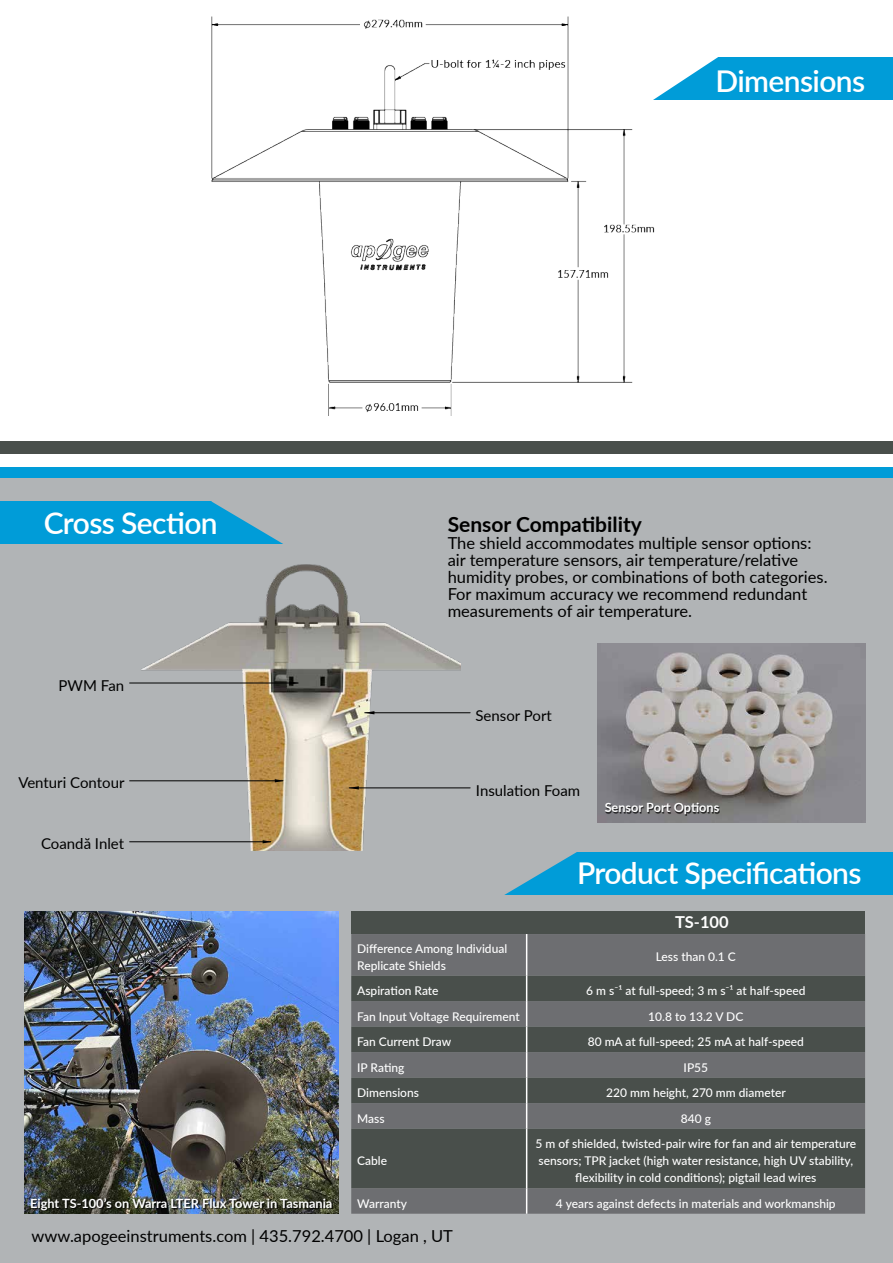
<style>
.page{position:relative;width:893px;height:1263px;background:#b1b4b6}
.page>*{position:absolute;margin:0;border:0;box-sizing:border-box;transform-origin:0 0}
.t1{font:600 30px "Lato";letter-spacing:-.02em;color:#fff}
.t2{font:700 21px "Lato";color:#000}
.t3{font:16.5px/17px "Lato";color:#000}
.t4{font:700 16.5px "Lato";color:#fff}
.t5{font:15px "Lato";color:#000}
.t6{font:700 12.75px "Lato";color:#fff}
.t7{font:500 12px/17px "Lato";color:#fff}
</style>
<div class="page">
<div style="left:0;top:501px;width:303px;height:43px;background:#009cd8"></div>
<svg style="left:211px;top:501px;width:92px;height:43px"></svg>
<div style="left:0;top:0;width:893px;height:468px;background:#fff"></div>
<div style="left:476px;top:853px;width:417px;height:42px;background:#009cd8"></div>
<svg style="left:476px;top:852px;width:116px;height:43px"></svg>
<div style="left:634px;top:58px;width:259px;height:42px;background:#009cd8"></div>
<svg style="left:658px;top:57px;width:63px;height:40px"></svg>
<div style="left:0;top:465px;width:893px;height:13px;background:#009cd8"></div>
<div style="left:0;top:454px;width:893px;height:13px;background:#fff"></div>
<div style="left:0;top:441px;width:893px;height:13px;background:#494f4b"></div>
<img style="left:139px;top:564px;width:322px;height:287px">
<hr style="left:365px;top:712px;width:105px;height:1px;background:#000">
<svg style="left:365px;top:711px;width:9px;height:3px"></svg>
<hr style="left:349px;top:787px;width:121px;height:1px;background:#000">
<svg style="left:349px;top:786px;width:10px;height:3px"></svg>
<hr style="left:130px;top:683px;width:168px;height:1px;background:#000">
<svg style="left:289px;top:681px;width:10px;height:4px"></svg>
<hr style="left:130px;top:780px;width:153px;height:1px;background:#000">
<svg style="left:275px;top:779px;width:9px;height:3px"></svg>
<hr style="left:130px;top:841px;width:141px;height:1px;background:#000">
<svg style="left:263px;top:840px;width:8px;height:3px"></svg>
<img style="left:212px;top:16px;width:446px;height:399px">
<div style="left:351px;top:911px;width:514px;height:23px;background:#494f4b"></div>
<div style="left:351px;top:934px;width:514px;height:280px;background:#6d6e71"></div>
<svg style="left:351px;top:976px;width:514px;height:212px;background:#575b5a"></svg>
<hr style="left:526px;top:934px;width:1px;height:42px;background:#fff">
<svg style="left:526px;top:976px;width:1px;height:153px"></svg>
<hr style="left:526px;top:1129px;width:1px;height:59px;background:#fff">
<svg style="left:526px;top:1188px;width:1px;height:26px"></svg>
<img style="left:597px;top:643px;width:268px;height:179px">
<img style="left:24px;top:911px;width:315px;height:303px">
<div style="left:32px;top:1199px;width:301px;height:12px;background:#000;opacity:.75"></div>
<div style="left:606px;top:804px;width:114px;height:11px;background:#000;opacity:.75"></div>
<h1 class="t1" style="left:715px;top:59px;width:151px">Dimensions</h1>
<h1 class="t1" style="left:44px;top:502px;width:176px">Cross Section</h1>
<p class="t5" style="left:59px;top:675px;width:67px">PWM Fan</p>
<p class="t5" style="left:18px;top:772px;width:108px">Venturi Contour</p>
<p class="t5" style="left:41px;top:832px;width:85px">Coandă Inlet</p>
<p class="t6" style="left:30px;top:1194px;width:304px">Eight TS-100’s on Warra LTER Flux Tower in Tasmania</p>
<h2 class="t2" style="left:448px;top:508px;width:196px">Sensor Compatibility</h2>
<p class="t3" style="left:448px;top:533px;width:381px">The shield accommodates multiple sensor options: air temperature sensors, air temperature/relative humidity probes, or combinations of both categories.<br>For maximum accuracy we recommend redundant measurements of air temperature.</p>
<p class="t5" style="left:476px;top:704px;width:78px">Sensor Port</p>
<p class="t5" style="left:476px;top:779px;width:106px">Insulation Foam</p>
<p class="t6" style="left:605px;top:798px;width:116px">Sensor Port Options</p>
<h1 class="t1" style="left:577px;top:851px;width:286px">Product Specifications</h1>
<h3 class="t4" style="left:675px;top:910px;width:55px">TS-100</h3>
<p class="t7" style="left:357px;top:939px;width:152px">Difference Among Individual<br>Replicate Shields</p>
<p class="t7" style="left:656px;top:948px;width:82px">Less than 0.1 C</p>
<p class="t7" style="left:357px;top:982px;width:83px">Aspiration Rate</p>
<p class="t7" style="left:586px;top:982px;width:221px">6 m s⁻¹ at full-speed; 3 m s⁻¹ at half-speed</p>
<p class="t7" style="left:357px;top:1007px;width:164px">Fan Input Voltage Requirement</p>
<p class="t7" style="left:648px;top:1007px;width:97px">10.8 to 13.2 V DC</p>
<p class="t7" style="left:357px;top:1033px;width:95px">Fan Current Draw</p>
<p class="t7" style="left:588px;top:1033px;width:218px">80 mA at full-speed; 25 mA at half-speed</p>
<p class="t7" style="left:357px;top:1058px;width:49px">IP Rating</p>
<p class="t7" style="left:684px;top:1058px;width:26px">IP55</p>
<p class="t7" style="left:357px;top:1084px;width:63px">Dimensions</p>
<p class="t7" style="left:606px;top:1084px;width:181px">220 mm height, 270 mm diameter</p>
<p class="t7" style="left:357px;top:1109px;width:29px">Mass</p>
<p class="t7" style="left:681px;top:1109px;width:32px">840 g</p>
<p class="t7" style="left:357px;top:1152px;width:31px">Cable</p>
<p class="t7" style="left:535px;top:1135px;width:322px;text-align:center">5 m of shielded, twisted-pair wire for fan and air temperature sensors; TPR jacket (high water resistance, high UV stability, flexibility in cold conditions); pigtail lead wires</p>
<p class="t7" style="left:357px;top:1194px;width:51px">Warranty</p>
<p class="t7" style="left:556px;top:1194px;width:281px">4 years against defects in materials and workmanship</p>
<h3 class="t3" style="left:32px;top:1226px;width:423px">www.apogeeinstruments.com | 435.792.4700 | Logan , UT</h3>
</div>
